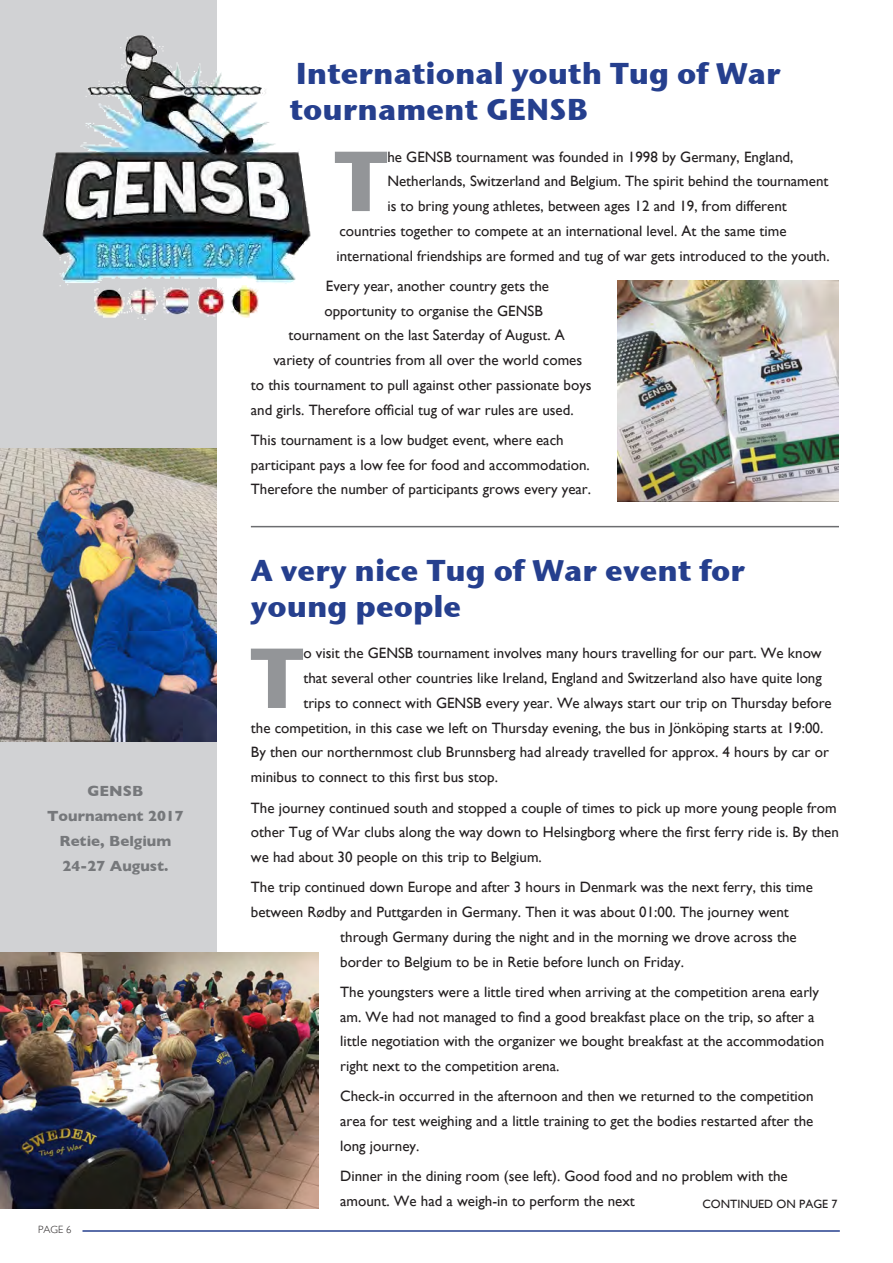
<style>
.page{position:relative;width:893px;height:1263px;background:#fff}
.page>*{position:absolute;margin:0;border:0;box-sizing:border-box;transform-origin:0 0}
.t1{font:700 84.75px "Stone Sans ITC";color:#939598}
.t2{font:700 30px/36px "Stone Sans ITC";color:#253f8e}
.t3{font:15px/24.8px "Gill Sans";color:#231f20}
.t4{font:700 15px/24.8px "Gill Sans";color:#76787b;text-align:center}
.t5{font:12px "Gill Sans";color:#231f20}
.t6{font:300 10.5px "Gill Sans";color:#231f20}
</style>
<div class="page">
<div style="left:0;top:0;width:217px;height:1219px;background:#d1d2d4"></div>
<hr style="left:82px;top:1230px;width:758px;height:2px;background:#253f8e">
<div style="left:0;top:1209px;width:225px;height:13px;background:#fff"></div>
<hr style="left:251px;top:526px;width:588px;height:1px;background:#6c6d70">
<img style="left:618px;top:281px;width:221px;height:221px">
<img style="left:0;top:952px;width:319px;height:257px">
<img style="left:42px;top:35px;width:269px;height:285px">
<img style="left:0;top:449px;width:217px;height:292px">
<p class="t4" style="left:88px;top:778px;width:57px">GENSB</p>
<p class="t4" style="left:47px;top:803px;width:138px">Tournament 2017<br>Retie, Belgium</p>
<p class="t4" style="left:62px;top:853px;width:107px">24-27 August.</p>
<p class="t6" style="left:38px;top:1221px;width:35px">PAGE 6</p>
<p class="t2" style="left:290px;top:53px;width:492px">International youth Tug of War tournament GENSB</p>
<p class="t1" style="left:335px;top:106px;width:54px">T</p>
<p class="t3" style="left:387px;top:144px;width:408px">he GENSB tournament was founded in 1998 by Germany, England,</p>
<p class="t3" style="left:387px;top:169px;width:443px">Netherlands, Switzerland and Belgium. The spirit behind the tournament</p>
<p class="t3" style="left:387px;top:193px;width:401px">is to bring young athletes, between ages 12 and 19, from different</p>
<p class="t3" style="left:339px;top:218px;width:449px">countries together to compete at an international level. At the same time</p>
<p class="t3" style="left:336px;top:243px;width:495px">international friendships are formed and tug of war gets introduced to the youth.</p>
<p class="t3" style="left:326px;top:273px;width:225px">Every year, another country gets the</p>
<p class="t3" style="left:324px;top:298px;width:220px">opportunity to organise the GENSB</p>
<p class="t3" style="left:288px;top:323px;width:278px">tournament on the last Saterday of August. A</p>
<p class="t3" style="left:273px;top:347px;width:310px">variety of countries from all over the world comes</p>
<p class="t3" style="left:251px;top:372px;width:342px">to this tournament to pull against other passionate boys</p>
<p class="t3" style="left:251px;top:397px;width:324px">and girls. Therefore official tug of war rules are used.</p>
<p class="t3" style="left:251px;top:427px;width:342px">This tournament is a low budget event, where each participant pays a low fee for food and accommodation.<br>Therefore the number of participants grows every year.</p>
<p class="t2" style="left:251px;top:550px;width:496px">A very nice Tug of War event for young people</p>
<p class="t1" style="left:251px;top:603px;width:54px">T</p>
<p class="t3" style="left:303px;top:641px;width:520px">o visit the GENSB tournament involves many hours travelling for our part. We know</p>
<p class="t3" style="left:303px;top:666px;width:520px">that several other countries like Ireland, England and Switzerland also have quite long</p>
<p class="t3" style="left:303px;top:690px;width:530px">trips to connect with GENSB every year. We always start our trip on Thursday before</p>
<p class="t3" style="left:251px;top:715px;width:574px">the competition, in this case we left on Thursday evening, the bus in Jönköping starts at 19:00.</p>
<p class="t3" style="left:251px;top:740px;width:580px">By then our northernmost club Brunnsberg had already travelled for approx. 4 hours by car or</p>
<p class="t3" style="left:251px;top:765px;width:249px">minibus to connect to this first bus stop.</p>
<p class="t3" style="left:251px;top:795px;width:590px">The journey continued south and stopped a couple of times to pick up more young people from other Tug of War clubs along the way down to Helsingborg where the first ferry ride is. By then we had about 30 people on this trip to Belgium.</p>
<p class="t3" style="left:251px;top:875px;width:563px">The trip continued down Europe and after 3 hours in Denmark was the next ferry, this time</p>
<p class="t3" style="left:251px;top:899px;width:539px">between Rødby and Puttgarden in Germany. Then it was about 01:00. The journey went</p>
<p class="t3" style="left:340px;top:924px;width:458px">through Germany during the night and in the morning we drove across the</p>
<p class="t3" style="left:340px;top:949px;width:345px">border to Belgium to be in Retie before lunch on Friday.</p>
<p class="t3" style="left:340px;top:979px;width:486px">The youngsters were a little tired when arriving at the competition arena early am. We had not managed to find a good breakfast place on the trip, so after a little negotiation with the organizer we bought breakfast at the accommodation right next to the competition arena.</p>
<p class="t3" style="left:340px;top:1084px;width:475px;text-align:justify">Check-in occurred in the afternoon and then we returned to the competition area for test weighing and a little training to get the bodies restarted after the long journey.</p>
<p class="t3" style="left:340px;top:1163px;width:449px">Dinner in the dining room (see left). Good food and no problem with the amount. We had a weigh-in to perform the next</p>
<p class="t5" style="left:702px;top:1197px;width:137px">CONTINUED ON PAGE 7</p>
</div>
